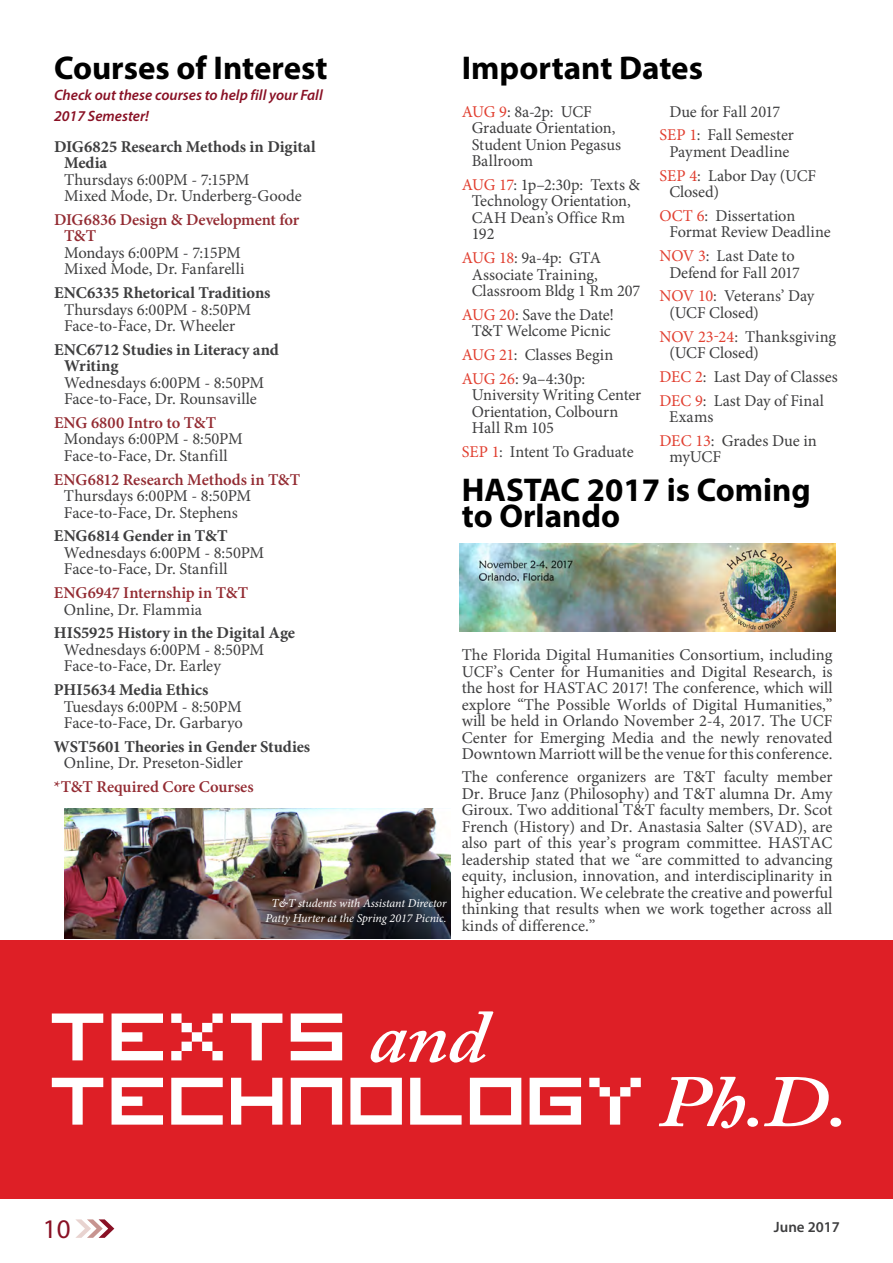
<style>
.page{position:relative;width:893px;height:1263px;background:#fff}
.page>*{position:absolute;margin:0;border:0;box-sizing:border-box;transform-origin:0 0}
._02_Article_Title{font:700 33px/25.5px "Myriad Pro";color:#000}
.t1{font:27px "Myriad Pro";color:#891125}
._05_body_text{font:16.5px/16.5px "Minion Pro";letter-spacing:-.005em;color:#3e3e3f}
._05_body_text-2{font:600 16.5px/16.5px "Minion Pro";color:#932b32}
._05_body_text-3{font:700 16.5px/16.5px "Minion Pro";letter-spacing:-.01em;color:#3e3e3f}
._02_Article_Title-2{font:italic 600 15px/21px "Myriad Pro";color:#891125}
.t2{font:600 15px "Myriad Pro";color:#3e3e3f}
.t3{font:italic 12px "Minion Pro";letter-spacing:-.01em;color:#fff}
.s1{font-weight:700}
.s2{font-weight:600;color:#932b32}
.s3{font-weight:400;color:#3e3e3f}
.s4{font-weight:400}
.s5{color:#e13f30}
</style>
<div class="page">
<div style="left:0;top:940px;width:893px;height:259px;background:#de1f26"></div>
<svg style="left:76px;top:1219px;width:38px;height:19px"></svg>
<svg style="left:52px;top:1013px;width:51px;height:47px"></svg>
<svg style="left:112px;top:1013px;width:51px;height:47px"></svg>
<svg style="left:171px;top:1013px;width:52px;height:47px"></svg>
<svg style="left:231px;top:1013px;width:51px;height:47px"></svg>
<svg style="left:291px;top:1013px;width:51px;height:47px"></svg>
<svg style="left:371px;top:1011px;width:122px;height:51px"></svg>
<svg style="left:52px;top:1078px;width:51px;height:46px"></svg>
<svg style="left:112px;top:1078px;width:51px;height:46px"></svg>
<svg style="left:171px;top:1078px;width:52px;height:46px"></svg>
<svg style="left:231px;top:1078px;width:51px;height:46px"></svg>
<svg style="left:291px;top:1078px;width:51px;height:46px"></svg>
<svg style="left:350px;top:1078px;width:52px;height:46px"></svg>
<svg style="left:410px;top:1078px;width:52px;height:46px"></svg>
<svg style="left:470px;top:1078px;width:51px;height:46px"></svg>
<svg style="left:530px;top:1078px;width:51px;height:46px"></svg>
<svg style="left:589px;top:1078px;width:52px;height:46px"></svg>
<svg style="left:659px;top:1077px;width:86px;height:51px"></svg>
<div style="left:747px;top:1117px;width:11px;height:10px;background:#fff;border-radius:50%"></div>
<svg style="left:764px;top:1077px;width:65px;height:49px"></svg>
<div style="left:830px;top:1117px;width:11px;height:10px;background:#fff;border-radius:50%"></div>
<img style="left:64px;top:808px;width:386px;height:130px">
<img style="left:459px;top:544px;width:376px;height:88px">
<p class="_02_Article_Title" style="left:54px;top:54px;width:275px">Courses of Interest</p>
<p class="_02_Article_Title-2" style="left:54px;top:84px;width:270px">Check out these courses to help fill your Fall<br>2017 Semester!</p>
<p class="_05_body_text" style="left:64px;top:138px;width:253px;text-indent:-10px"><span class="s1">DIG6825 Research Methods in Digital<br>Media<br></span>Thursdays 6:00PM - 7:15PM<br>Mixed Mode, Dr. Underberg-Goode</p>
<p class="_05_body_text" style="left:64px;top:211px;width:237px;text-indent:-10px"><span class="s2">DIG6836 Design &amp; Development for<br>T&amp;T<br></span>Mondays 6:00PM - 7:15PM<br>Mixed Mode, Dr. Fanfarelli</p>
<p class="_05_body_text" style="left:64px;top:285px;width:208px;text-indent:-10px"><span class="s1">ENC6335 Rhetorical Traditions<br></span>Thursdays 6:00PM - 8:50PM<br>Face-to-Face, Dr. Wheeler</p>
<p class="_05_body_text" style="left:64px;top:341px;width:216px;text-indent:-10px"><span class="s1">ENC6712 Studies in Literacy and<br>Writing<br></span>Wednesdays 6:00PM - 8:50PM<br>Face-to-Face, Dr. Rounsaville</p>
<p class="_05_body_text" style="left:64px;top:414px;width:180px;text-indent:-10px"><span class="s2">ENG 6800 Intro to T&amp;T<br></span>Mondays 6:00PM - 8:50PM<br>Face-to-Face, Dr. Stanfill</p>
<p class="_05_body_text" style="left:64px;top:471px;width:238px;text-indent:-10px"><span class="s2">ENG6812 Research Methods in T&amp;T<br></span>Thursdays 6:00PM - 8:50PM<br>Face-to-Face, Dr. Stephens</p>
<p class="_05_body_text" style="left:64px;top:528px;width:202px;text-indent:-10px"><span class="s1">ENG6814 Gender in T&amp;T<br></span>Wednesdays 6:00PM - 8:50PM<br>Face-to-Face, Dr. Stanfill</p>
<p class="_05_body_text-2" style="left:64px;top:584px;width:186px;text-indent:-10px">ENG6947 Internship in T&amp;T<br><span class="s3">Online, Dr. Flammia</span></p>
<p class="_05_body_text" style="left:64px;top:625px;width:233px;text-indent:-10px"><span class="s1">HIS5925 History in the Digital Age<br></span>Wednesdays 6:00PM - 8:50PM<br>Face-to-Face, Dr. Earley</p>
<p class="_05_body_text" style="left:64px;top:682px;width:181px;text-indent:-10px"><span class="s1">PHI5634 Media Ethics<br></span>Tuesdays 6:00PM - 8:50PM<br>Face-to-Face, Dr. Garbaryo</p>
<p class="_05_body_text-3" style="left:64px;top:738px;width:248px;text-indent:-10px">WST5601 Theories in Gender Studies<br><span class="s4">Online, Dr. Preseton-Sidler</span></p>
<p class="_05_body_text-2" style="left:54px;top:778px;width:201px">*T&amp;T Required Core Courses</p>
<p class="t3" style="left:272px;top:895px;width:176px">T&amp;T students with Assistant Director</p>
<p class="t3" style="left:265px;top:910px;width:183px">Patty Hurter at the Spring 2017 Picnic.</p>
<p class="_02_Article_Title" style="left:462px;top:54px;width:243px">Important Dates</p>
<p class="_05_body_text" style="left:472px;top:103px;width:151px;text-indent:-10px"><span class="s5">AUG 9</span>: 8a-2p: UCF<br>Graduate Orientation,<br>Student Union Pegasus<br>Ballroom</p>
<p class="_05_body_text" style="left:472px;top:176px;width:170px;text-indent:-10px"><span class="s5">AUG 17</span>: 1p–2:30p: Texts &amp;<br>Technology Orientation,<br>CAH Dean’s Office Rm<br>192</p>
<p class="_05_body_text" style="left:472px;top:250px;width:170px;text-indent:-10px"><span class="s5">AUG 18</span>: 9a-4p: GTA<br>Associate Training,<br>Classroom Bldg 1 Rm 207</p>
<p class="_05_body_text" style="left:462px;top:306px;width:154px;text-align:center"><span class="s5">AUG 20</span>: Save the Date!<br>T&amp;T Welcome Picnic</p>
<p class="_05_body_text" style="left:462px;top:347px;width:153px"><span class="s5">AUG 21</span>: Classes Begin</p>
<p class="_05_body_text" style="left:472px;top:370px;width:171px;text-indent:-10px"><span class="s5">AUG 26</span>: 9a–4:30p:<br>University Writing Center<br>Orientation, Colbourn<br>Hall Rm 105</p>
<p class="_05_body_text" style="left:462px;top:444px;width:173px"><span class="s5">SEP 1</span>: Intent To Graduate</p>
<p class="_05_body_text" style="left:669px;top:103px;width:112px">Due for Fall 2017</p>
<p class="_05_body_text" style="left:659px;top:127px;width:136px;text-align:center"><span class="s5">SEP 1</span>: Fall Semester<br>Payment Deadline</p>
<p class="_05_body_text" style="left:669px;top:167px;width:148px;text-indent:-10px"><span class="s5">SEP 4</span>: Labor Day (UCF<br>Closed)</p>
<p class="_05_body_text" style="left:669px;top:207px;width:163px;text-indent:-10px"><span class="s5">OCT 6</span>: Dissertation<br>Format Review Deadline</p>
<p class="_05_body_text" style="left:669px;top:248px;width:132px;text-indent:-10px"><span class="s5">NOV 3</span>: Last Date to<br>Defend for Fall 2017</p>
<p class="_05_body_text" style="left:669px;top:288px;width:147px;text-indent:-10px"><span class="s5">NOV 10</span>: Veterans’ Day (UCF Closed)</p>
<p class="_05_body_text" style="left:669px;top:328px;width:168px;text-indent:-10px"><span class="s5">NOV 23-24</span>: Thanksgiving (UCF Closed)</p>
<p class="_05_body_text" style="left:659px;top:368px;width:180px"><span class="s5">DEC 2</span>: Last Day of Classes</p>
<p class="_05_body_text" style="left:669px;top:392px;width:156px;text-indent:-10px"><span class="s5">DEC 9</span>: Last Day of Final<br>Exams</p>
<p class="_05_body_text" style="left:669px;top:432px;width:149px;text-indent:-10px"><span class="s5">DEC 13</span>: Grades Due in myUCF</p>
<p class="_02_Article_Title" style="left:462px;top:476px;width:351px">HASTAC 2017 is Coming to Orlando</p>
<p class="_05_body_text" style="left:462px;top:647px;width:372px;text-align:justify">The Florida Digital Humanities Consortium, including UCF’s Center for Humanities and Digital Research, is the host for HASTAC 2017! The conference, which will explore “The Possible Worlds of Digital Humanities,” will be held in Orlando November 2-4, 2017. The UCF Center for Emerging Media and the newly renovated Downtown Marriott will be the venue for this conference.</p>
<p class="_05_body_text" style="left:462px;top:769px;width:372px;text-align:justify">The conference organizers are T&amp;T faculty member Dr. Bruce Janz (Philosophy) and T&amp;T alumna Dr. Amy Giroux. Two additional T&amp;T faculty members, Dr. Scot French (History) and Dr. Anastasia Salter (SVAD), are also part of this year’s program committee. HASTAC leadership stated that we “are committed to advancing equity, inclusion, innovation, and interdisciplinarity in higher education. We celebrate the creative and powerful thinking that results when we work together across all kinds of difference.”</p>
<p class="t1" style="left:43px;top:1212px;width:29px">10</p>
<p class="t2" style="left:774px;top:1217px;width:67px">June 2017</p>
</div>
